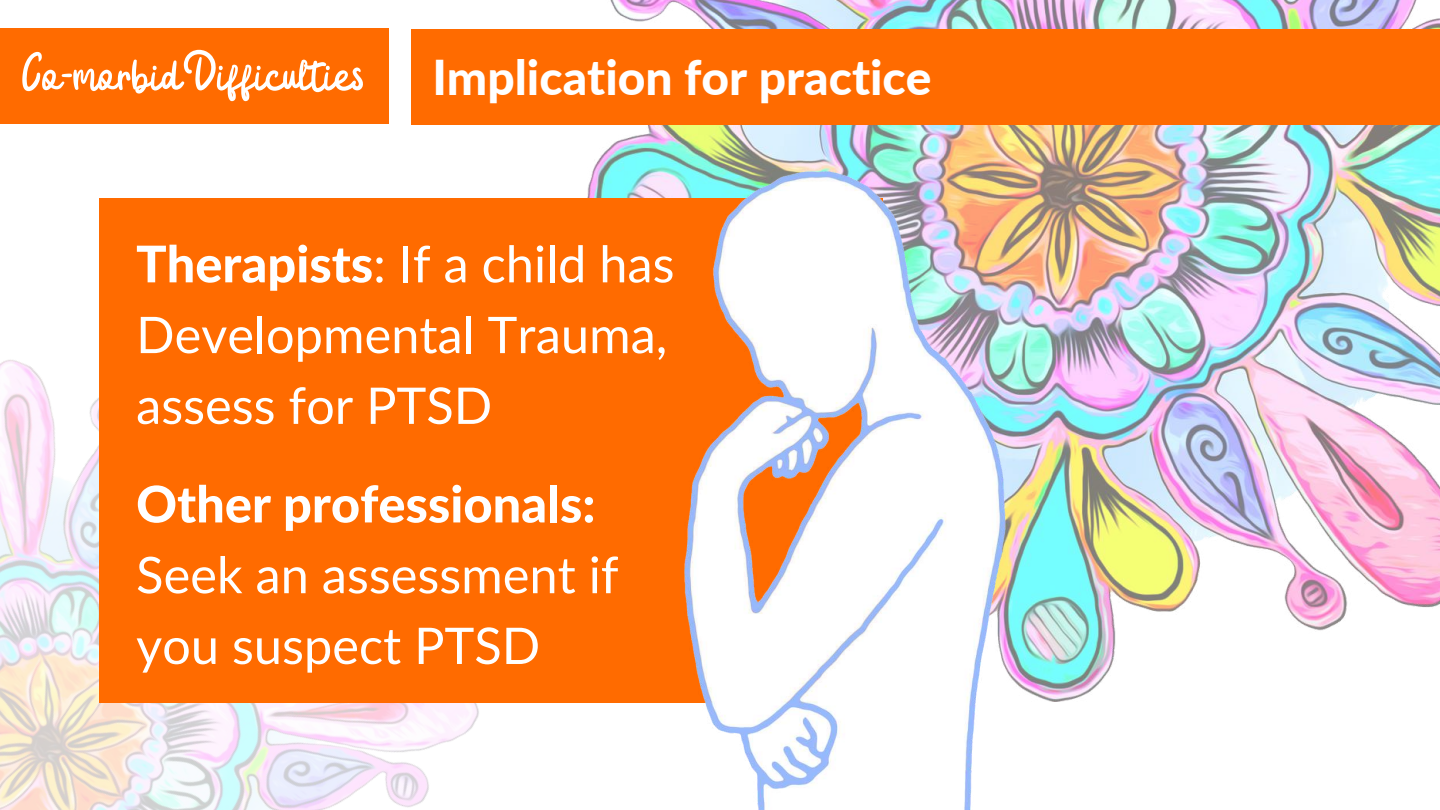
<style>
.page{position:relative;width:1440px;height:810px;background:#fff}
.page>*{position:absolute;margin:0;border:0;box-sizing:border-box;transform-origin:0 0}
.t1{font:50.55px/70.8px "Lato";color:#fff}
.t2{font:800 50.55px "Lato";color:#fff}
.t3{font:800 48px "Lato";color:#fff}
.s1{font-family:"Badger Script";font-weight:400;font-size:63px}
.s2{font-weight:800}
</style>
<div class="page">
<img style="left:610px;top:0;width:830px;height:631px">
<img style="left:0;top:360px;width:479px;height:450px">
<div style="left:0;top:28px;width:388px;height:95px;background:#ff6b00"></div>
<div style="left:412px;top:29px;width:1028px;height:95px;background:#ff6b00"></div>
<div style="left:99px;top:198px;width:783px;height:505px;background:#ff6b00"></div>
<img style="left:560px;top:8px;width:569px;height:802px">
<p class="t3" style="left:22px;top:47px;width:911px"><span class="s1">Co-morbid Difficulties</span> Implication for practice</p>
<p class="t1" style="left:136px;top:227px;width:540px"><span class="s2">Therapists</span>: If a child has<br>Developmental Trauma, assess for PTSD</p>
<p class="t2" style="left:136px;top:473px;width:461px">Other professionals:</p>
<p class="t1" style="left:136px;top:538px;width:484px">Seek an assessment if you suspect PTSD</p>
</div>
